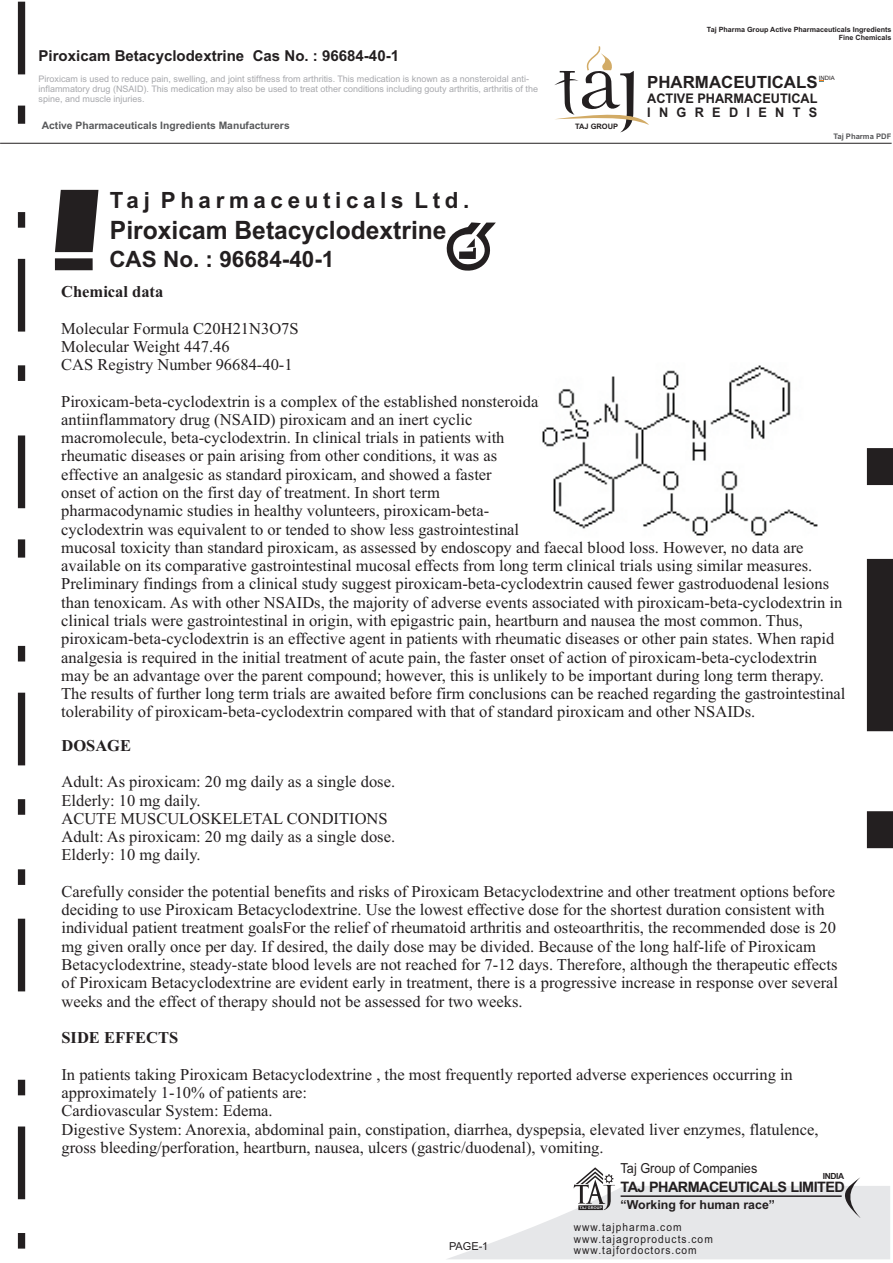
<style>
.page{position:relative;width:893px;height:1263px;background:#fff}
.page>*{position:absolute;margin:0;border:0;box-sizing:border-box;transform-origin:0 0}
.t1{font:700 25.35px "Arial";color:#231f20}
.t2{font:700 22.5px "Arial";color:#231f20}
.t3{font:700 22.35px "Arial Narrow";letter-spacing:.17em;color:#231f20;scale:1.22 1}
.t4{font:700 16.8px "Arial";color:#231f20}
.t5{font:16.5px/18.3px "Times New Roman";color:#231f20}
.t6{font:700 16.5px "Times New Roman";color:#231f20}
.t7{font:700 15px "Arial";color:#231f20}
.t8{font:700 14.4px "Arial";letter-spacing:-.04em;color:#231f20}
.t9{font:13.8px "Arial";color:#231f20;scale:.92 1}
.t10{font:700 13.2px/14.9px "Arial";color:#231f20;scale:.96 1}
.t11{font:700 12.45px "Arial";color:#231f20}
.t12{font:11.1px/23.7px "Arial";letter-spacing:.1em;color:#231f20;scale:.92 1}
.t13{font:10.95px "Arial";color:#231f20}
.t14{font:700 10.35px "Arial";color:#57585a}
.t15{font:9px/10.1px "Arial";color:#a8a9ad}
.t16{font:700 8.4px "Arial";letter-spacing:-.04em;color:#231f20}
.t17{font:700 7.65px "Arial";color:#57585a}
.t18{font:700 7.5px "Arial";color:#231f20}
.t19{font:700 7.2px/7.9px "Arial";color:#231f20;text-align:right}
.t20{font:5.85px "Arial";color:#231f20}
</style>
<div class="page">
<svg style="left:448px;top:1167px;width:442px;height:92px"></svg>
<svg style="left:554px;top:46px;width:95px;height:86px"></svg>
<hr style="left:0;top:143px;width:892px;height:1px;background:#231f20">
<svg style="left:867px;top:448px;width:26px;height:400px"></svg>
<svg style="left:55px;top:190px;width:43px;height:62px;background:#3e3a3b"></svg>
<div style="left:55px;top:258px;width:38px;height:12px;background:#231f20"></div>
<svg style="left:446px;top:222px;width:50px;height:49px"></svg>
<svg style="left:18px;top:2px;width:7px;height:1246px"></svg>
<img style="left:542px;top:365px;width:276px;height:171px">
<p class="t7" style="left:39px;top:50px;width:362px">Piroxicam Betacyclodextrine Cas No. : 96684-40-1</p>
<p class="t15" style="left:39px;top:75px;width:501px">Piroxicam is used to reduce pain, swelling, and joint stiffness from arthritis. This medication is known as a nonsteroidal anti&shy;inflammatory drug (NSAID). This medication may also be used to treat other conditions including gouty arthritis, arthritis of the spine, and muscle injuries.</p>
<p class="t14" style="left:42px;top:121px;width:249px">Active Pharmaceuticals Ingredients Manufacturers</p>
<p class="t18" style="left:575px;top:123px;width:45px">TAJ GROUP</p>
<p class="t19" style="left:707px;top:26px;width:186px">Taj Pharma Group Active Pharmaceuticals Ingredients<br>Fine Chemicals</p>
<p class="t20" style="left:819px;top:76px;width:17px">INDIA</p>
<p class="t4" style="left:647px;top:76px;width:172px">PHARMACEUTICALS</p>
<p class="t10" style="left:647px;top:92px;width:179px">ACTIVE PHARMACEUTICAL<br>INGREDIENTS</p>
<p class="t17" style="left:833px;top:133px;width:59px">Taj Pharma PDF</p>
<h3 class="t3" style="left:110px;top:192px;width:296px">Taj Pharmaceuticals Ltd.</h3>
<h1 class="t1" style="left:110px;top:220px;width:338px">Piroxicam Betacyclodextrine</h1>
<h2 class="t2" style="left:109px;top:251px;width:227px">CAS No. : 96684-40-1</h2>
<p class="t6" style="left:61px;top:286px;width:104px">Chemical data</p>
<p class="t5" style="left:61px;top:320px;width:239px">Molecular Formula C20H21N3O7S<br>Molecular Weight 447.46<br>CAS Registry Number 96684-40-1</p>
<p class="t5" style="left:61px;top:393px;width:786px">Piroxicam-beta-cyclodextrin is a complex of the established nonsteroidal<br>antiinflammatory drug (NSAID) piroxicam and an inert cyclic<br>macromolecule, beta-cyclodextrin. In clinical trials in patients with<br>rheumatic diseases or pain arising from other conditions, it was as<br>effective an analgesic as standard piroxicam, and showed a faster<br>onset of action on the first day of treatment. In short term<br>pharmacodynamic studies in healthy volunteers, piroxicam-beta-<br>cyclodextrin was equivalent to or tended to show less gastrointestinal<br>mucosal toxicity than standard piroxicam, as assessed by endoscopy and faecal blood loss. However, no data are available on its comparative gastrointestinal mucosal effects from long term clinical trials using similar measures.<br>Preliminary findings from a clinical study suggest piroxicam-beta-cyclodextrin caused fewer gastroduodenal lesions than tenoxicam. As with other NSAIDs, the majority of adverse events associated with piroxicam-beta-cyclodextrin in clinical trials were gastrointestinal in origin, with epigastric pain, heartburn and nausea the most common. Thus, piroxicam-beta-cyclodextrin is an effective agent in patients with rheumatic diseases or other pain states. When rapid analgesia is required in the initial treatment of acute pain, the faster onset of action of piroxicam-beta-cyclodextrin may be an advantage over the parent compound; however, this is unlikely to be important during long term therapy.<br>The results of further long term trials are awaited before firm conclusions can be reached regarding the gastrointestinal tolerability of piroxicam-beta-cyclodextrin compared with that of standard piroxicam and other NSAIDs.</p>
<p class="t6" style="left:61px;top:739px;width:71px">DOSAGE</p>
<p class="t5" style="left:61px;top:774px;width:335px">Adult: As piroxicam: 20 mg daily as a single dose.</p>
<p class="t5" style="left:61px;top:792px;width:335px">Elderly: 10 mg daily.<br>ACUTE MUSCULOSKELETAL CONDITIONS<br>Adult: As piroxicam: 20 mg daily as a single dose.<br>Elderly: 10 mg daily.</p>
<p class="t5" style="left:61px;top:884px;width:778px">Carefully consider the potential benefits and risks of Piroxicam Betacyclodextrine and other treatment options before deciding to use Piroxicam Betacyclodextrine. Use the lowest effective dose for the shortest duration consistent with individual patient treatment goalsFor the relief of rheumatoid arthritis and osteoarthritis, the recommended dose is 20 mg given orally once per day. If desired, the daily dose may be divided. Because of the long half-life of Piroxicam Betacyclodextrine, steady-state blood levels are not reached for 7-12 days. Therefore, although the therapeutic effects of Piroxicam Betacyclodextrine are evident early in treatment, there is a progressive increase in response over several weeks and the effect of therapy should not be assessed for two weeks.</p>
<p class="t6" style="left:61px;top:1032px;width:118px">SIDE EFFECTS</p>
<p class="t5" style="left:61px;top:1066px;width:733px">In patients taking Piroxicam Betacyclodextrine , the most frequently reported adverse experiences occurring in approximately 1-10% of patients are:<br>Cardiovascular System: Edema.</p>
<p class="t5" style="left:61px;top:1121px;width:759px">Digestive System: Anorexia, abdominal pain, constipation, diarrhea, dyspepsia, elevated liver enzymes, flatulence, gross bleeding/perforation, heartburn, nausea, ulcers (gastric/duodenal), vomiting.</p>
<p class="t13" style="left:449px;top:1242px;width:41px">PAGE-1</p>
<p class="t9" style="left:621px;top:1163px;width:150px">Taj Group of Companies</p>
<p class="t8" style="left:621px;top:1181px;width:226px">TAJ PHARMACEUTICALS LIMITED</p>
<p class="t11" style="left:621px;top:1200px;width:156px">“Working for human race”</p>
<p class="t16" style="left:823px;top:1172px;width:23px">INDIA</p>
<p class="t12" style="left:574px;top:1216px;width:135px">www.tajpharma.com www.tajfordoctors.com</p>
<p class="t12" style="left:574px;top:1228px;width:152px">www.tajagroproducts.com</p>
</div>
